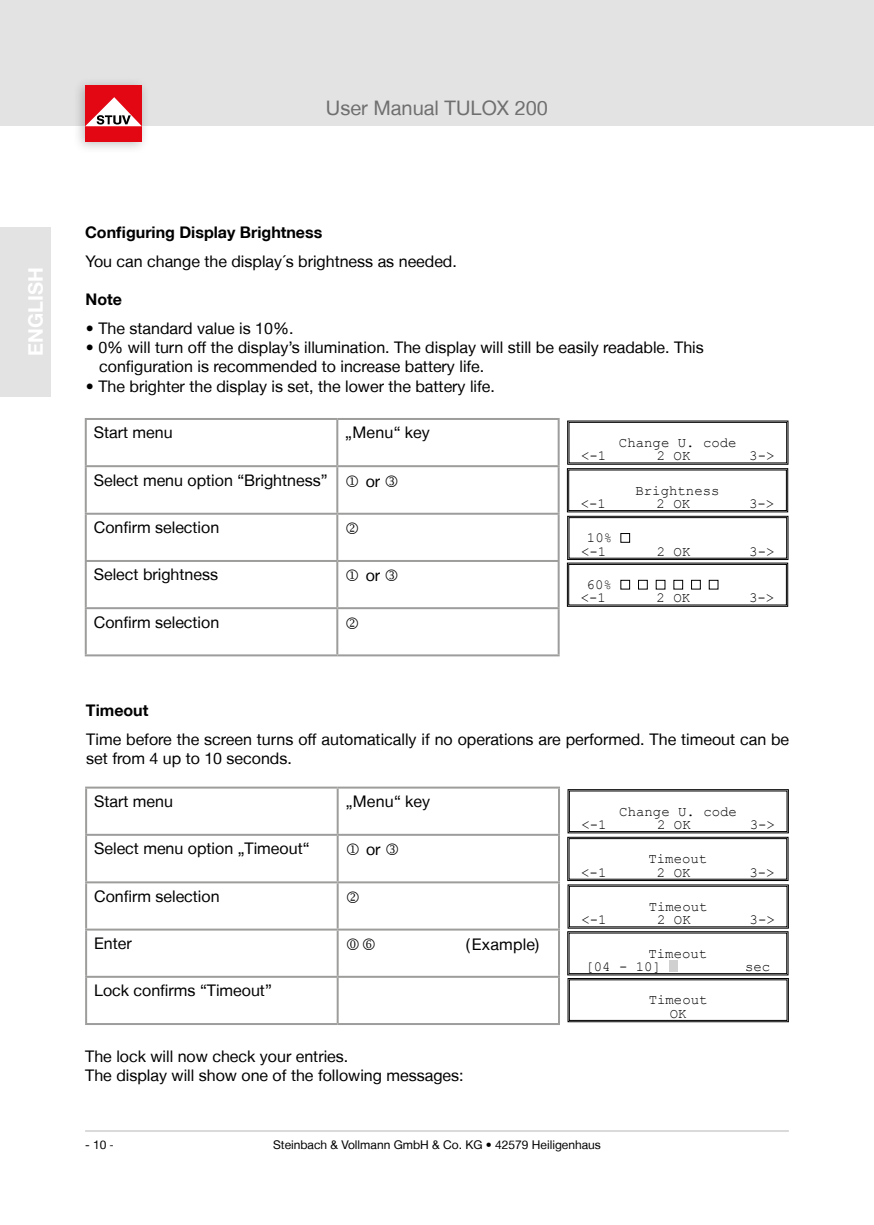
<style>
.page{position:relative;width:874px;height:1225px;background:#fff}
.page>*{position:absolute;margin:0;border:0;box-sizing:border-box;transform-origin:0 0}
.t1{font:20px "Helvetica Neue LT";color:#706f6f}
.t2{font:700 20px "Helvetica Neue LT";color:#fff}
.t3{font:16px/19.2px "Helvetica Neue LT";color:#000}
.t4{font:700 16px "Helvetica Neue LT";color:#000}
.t5{font:14px/13.4px "Courier New";color:#000;text-align:center}
.t6{font:12px "Helvetica Neue LT";color:#000}
.s1{font-family:"Myriad Pro"}
</style>
<div class="page">
<div style="left:0;top:227px;width:51px;height:170px;background:#e3e3e3"></div>
<div style="left:0;top:0;width:873px;height:126px;background:#e3e3e3"></div>
<div style="left:72px;top:76px;width:79px;height:79px;background:#000;opacity:.25"></div>
<div style="left:85px;top:85px;width:57px;height:57px;background:#e30613"></div>
<svg style="left:85px;top:97px;width:57px;height:29px"></svg>
<hr style="left:85px;top:1130px;width:703px;height:2px;background:#dadada">
<hr style="left:85px;top:418px;width:252px;height:2px;background:#9d9d9c">
<hr style="left:85px;top:420px;width:2px;height:45px;background:#9d9d9c">
<hr style="left:337px;top:418px;width:222px;height:2px;background:#9d9d9c">
<hr style="left:336px;top:420px;width:2px;height:45px;background:#9d9d9c">
<hr style="left:557px;top:420px;width:2px;height:45px;background:#9d9d9c">
<hr style="left:85px;top:465px;width:252px;height:2px;background:#9d9d9c">
<hr style="left:85px;top:467px;width:2px;height:46px;background:#9d9d9c">
<hr style="left:337px;top:465px;width:222px;height:2px;background:#9d9d9c">
<hr style="left:336px;top:467px;width:2px;height:46px;background:#9d9d9c">
<hr style="left:557px;top:467px;width:2px;height:46px;background:#9d9d9c">
<hr style="left:85px;top:513px;width:252px;height:2px;background:#9d9d9c">
<hr style="left:85px;top:515px;width:2px;height:45px;background:#9d9d9c">
<hr style="left:337px;top:513px;width:222px;height:2px;background:#9d9d9c">
<hr style="left:336px;top:515px;width:2px;height:45px;background:#9d9d9c">
<hr style="left:557px;top:515px;width:2px;height:45px;background:#9d9d9c">
<hr style="left:85px;top:560px;width:252px;height:2px;background:#9d9d9c">
<hr style="left:85px;top:562px;width:2px;height:45px;background:#9d9d9c">
<hr style="left:337px;top:560px;width:222px;height:2px;background:#9d9d9c">
<hr style="left:336px;top:562px;width:2px;height:45px;background:#9d9d9c">
<hr style="left:557px;top:562px;width:2px;height:45px;background:#9d9d9c">
<hr style="left:85px;top:607px;width:252px;height:2px;background:#9d9d9c">
<hr style="left:85px;top:609px;width:2px;height:45px;background:#9d9d9c">
<hr style="left:337px;top:607px;width:222px;height:2px;background:#9d9d9c">
<hr style="left:336px;top:609px;width:2px;height:45px;background:#9d9d9c">
<hr style="left:557px;top:609px;width:2px;height:45px;background:#9d9d9c">
<hr style="left:85px;top:654px;width:252px;height:2px;background:#9d9d9c">
<hr style="left:337px;top:654px;width:222px;height:2px;background:#9d9d9c">
<svg style="left:566px;top:420px;width:222px;height:187px"></svg>
<div style="left:568px;top:564px;width:218px;height:41px;border:1px solid #000"></div>
<div style="left:638px;top:580px;width:9px;height:9px;border:1px solid #000"></div>
<div style="left:655px;top:580px;width:10px;height:9px;border:1px solid #000"></div>
<div style="left:691px;top:580px;width:9px;height:9px;border:1px solid #000"></div>
<div style="left:708px;top:580px;width:10px;height:9px;border:1px solid #000"></div>
<hr style="left:85px;top:786px;width:252px;height:2px;background:#9d9d9c">
<hr style="left:85px;top:788px;width:2px;height:46px;background:#9d9d9c">
<hr style="left:337px;top:786px;width:222px;height:2px;background:#9d9d9c">
<hr style="left:336px;top:788px;width:2px;height:46px;background:#9d9d9c">
<hr style="left:557px;top:788px;width:2px;height:46px;background:#9d9d9c">
<hr style="left:85px;top:834px;width:252px;height:2px;background:#9d9d9c">
<hr style="left:85px;top:836px;width:2px;height:45px;background:#9d9d9c">
<hr style="left:337px;top:834px;width:222px;height:2px;background:#9d9d9c">
<hr style="left:336px;top:836px;width:2px;height:45px;background:#9d9d9c">
<hr style="left:557px;top:836px;width:2px;height:45px;background:#9d9d9c">
<hr style="left:85px;top:881px;width:252px;height:2px;background:#9d9d9c">
<hr style="left:85px;top:883px;width:2px;height:45px;background:#9d9d9c">
<hr style="left:337px;top:881px;width:222px;height:2px;background:#9d9d9c">
<hr style="left:336px;top:883px;width:2px;height:45px;background:#9d9d9c">
<hr style="left:557px;top:883px;width:2px;height:45px;background:#9d9d9c">
<hr style="left:85px;top:928px;width:252px;height:2px;background:#9d9d9c">
<hr style="left:85px;top:930px;width:2px;height:45px;background:#9d9d9c">
<hr style="left:337px;top:928px;width:222px;height:2px;background:#9d9d9c">
<hr style="left:336px;top:930px;width:2px;height:45px;background:#9d9d9c">
<hr style="left:557px;top:930px;width:2px;height:45px;background:#9d9d9c">
<hr style="left:85px;top:975px;width:252px;height:2px;background:#9d9d9c">
<hr style="left:85px;top:977px;width:2px;height:46px;background:#9d9d9c">
<hr style="left:337px;top:975px;width:222px;height:2px;background:#9d9d9c">
<hr style="left:336px;top:977px;width:2px;height:46px;background:#9d9d9c">
<hr style="left:557px;top:977px;width:2px;height:46px;background:#9d9d9c">
<hr style="left:85px;top:1023px;width:252px;height:2px;background:#9d9d9c">
<hr style="left:337px;top:1023px;width:222px;height:2px;background:#9d9d9c">
<svg style="left:567px;top:789px;width:222px;height:233px"></svg>
<p class="t1" style="left:326px;top:96px;width:223px">User Manual TULOX 200</p>
<p class="t2" style="left:23px;top:356px;width:90px;rotate:-90deg">ENGLISH</p>
<p class="t4" style="left:85px;top:223px;width:239px">Configuring Display Brightness</p>
<p class="t3" style="left:85px;top:252px;width:373px">You can change the display´s brightness as needed.</p>
<p class="t4" style="left:85px;top:289px;width:38px">Note</p>
<p class="t3" style="left:86px;top:318px;width:209px">• The standard value is 10%.</p>
<p class="t3" style="left:99px;top:338px;width:605px;text-indent:-13px">• 0% will turn off the display’s illumination. The display will still be easily readable. This configuration is recommended to increase battery life.</p>
<p class="t3" style="left:86px;top:376px;width:410px">• The brighter the display is set, the lower the battery life.</p>
<p class="t3" style="left:94px;top:423px;width:80px">Start menu</p>
<p class="t3" style="left:345px;top:423px;width:86px">„Menu“ key</p>
<p class="t3" style="left:94px;top:470px;width:235px">Select menu option “Brightness”</p>
<p class="t3" style="left:365px;top:471px;width:35px">or ●</p>
<p class="t3" style="left:94px;top:517px;width:127px">Confirm selection</p>
<p class="t3" style="left:94px;top:565px;width:126px">Select brightness</p>
<p class="t3" style="left:365px;top:566px;width:35px">or ●</p>
<p class="t3" style="left:94px;top:612px;width:127px">Confirm selection</p>
<p class="t5" style="left:618px;top:435px;width:119px">Change U. code</p>
<p class="t5" style="left:581px;top:449px;width:27px">&lt;-1</p>
<p class="t5" style="left:656px;top:449px;width:35px">2 OK</p>
<p class="t5" style="left:749px;top:449px;width:27px">3-&gt;</p>
<p class="t5" style="left:635px;top:483px;width:85px">Brightness</p>
<p class="t5" style="left:580px;top:496px;width:27px">&lt;-1</p>
<p class="t5" style="left:656px;top:496px;width:35px">2 OK</p>
<p class="t5" style="left:748px;top:496px;width:27px">3-&gt;</p>
<p class="t5" style="left:581px;top:530px;width:33px">10% &lt;-1</p>
<p class="t5" style="left:656px;top:544px;width:35px">2 OK</p>
<p class="t5" style="left:749px;top:544px;width:27px">3-&gt;</p>
<p class="t5" style="left:580px;top:577px;width:33px">60% &lt;-1</p>
<p class="t5" style="left:656px;top:591px;width:35px">2 OK</p>
<p class="t5" style="left:748px;top:591px;width:27px">3-&gt;</p>
<p class="t4" style="left:86px;top:700px;width:64px">Timeout</p>
<p class="t3" style="left:86px;top:729px;width:704px">Time before the screen turns off automatically if no operations are performed. The timeout can be set from 4 up to 10 seconds.</p>
<p class="t3" style="left:94px;top:791px;width:80px">Start menu</p>
<p class="t3" style="left:345px;top:791px;width:86px">„Menu“ key</p>
<p class="t3" style="left:94px;top:838px;width:217px">Select menu option „Timeout“</p>
<p class="t3" style="left:366px;top:839px;width:35px">or ●</p>
<p class="t3" style="left:94px;top:886px;width:127px">Confirm selection</p>
<p class="t3" style="left:94px;top:933px;width:39px">Enter</p>
<p class="t3" style="left:465px;top:934px;width:75px">(Example)</p>
<p class="t3" style="left:94px;top:980px;width:179px">Lock confirms “Timeout”</p>
<p class="t5" style="left:619px;top:804px;width:119px">Change U. code</p>
<p class="t5" style="left:581px;top:817px;width:27px">&lt;-1</p>
<p class="t5" style="left:656px;top:817px;width:35px">2 OK</p>
<p class="t5" style="left:749px;top:817px;width:27px">3-&gt;</p>
<p class="t5" style="left:648px;top:851px;width:60px">Timeout</p>
<p class="t5" style="left:581px;top:865px;width:27px">&lt;-1</p>
<p class="t5" style="left:656px;top:865px;width:35px">2 OK</p>
<p class="t5" style="left:749px;top:865px;width:27px">3-&gt;</p>
<p class="t5" style="left:648px;top:899px;width:60px">Timeout</p>
<p class="t5" style="left:581px;top:912px;width:27px">&lt;-1</p>
<p class="t5" style="left:656px;top:912px;width:35px">2 OK</p>
<p class="t5" style="left:749px;top:912px;width:27px">3-&gt;</p>
<p class="t5" style="left:585px;top:946px;width:123px;text-align:left;text-indent:63px">Timeout [04 - 10]</p>
<p class="t5" style="left:744px;top:959px;width:27px">sec</p>
<p class="t5" style="left:648px;top:993px;width:60px">Timeout<br>OK</p>
<p class="t3" style="left:85px;top:1046px;width:380px">The lock will now check your entries.<br>The display will show one of the following messages:</p>
<p class="t6" style="left:85px;top:1137px;width:30px">- 10 <span class="s1">-</span></p>
<p class="t6" style="left:273px;top:1137px;width:329px">Steinbach &amp; Vollmann GmbH &amp; Co. KG • 42579 Heiligenhaus</p>
</div>
